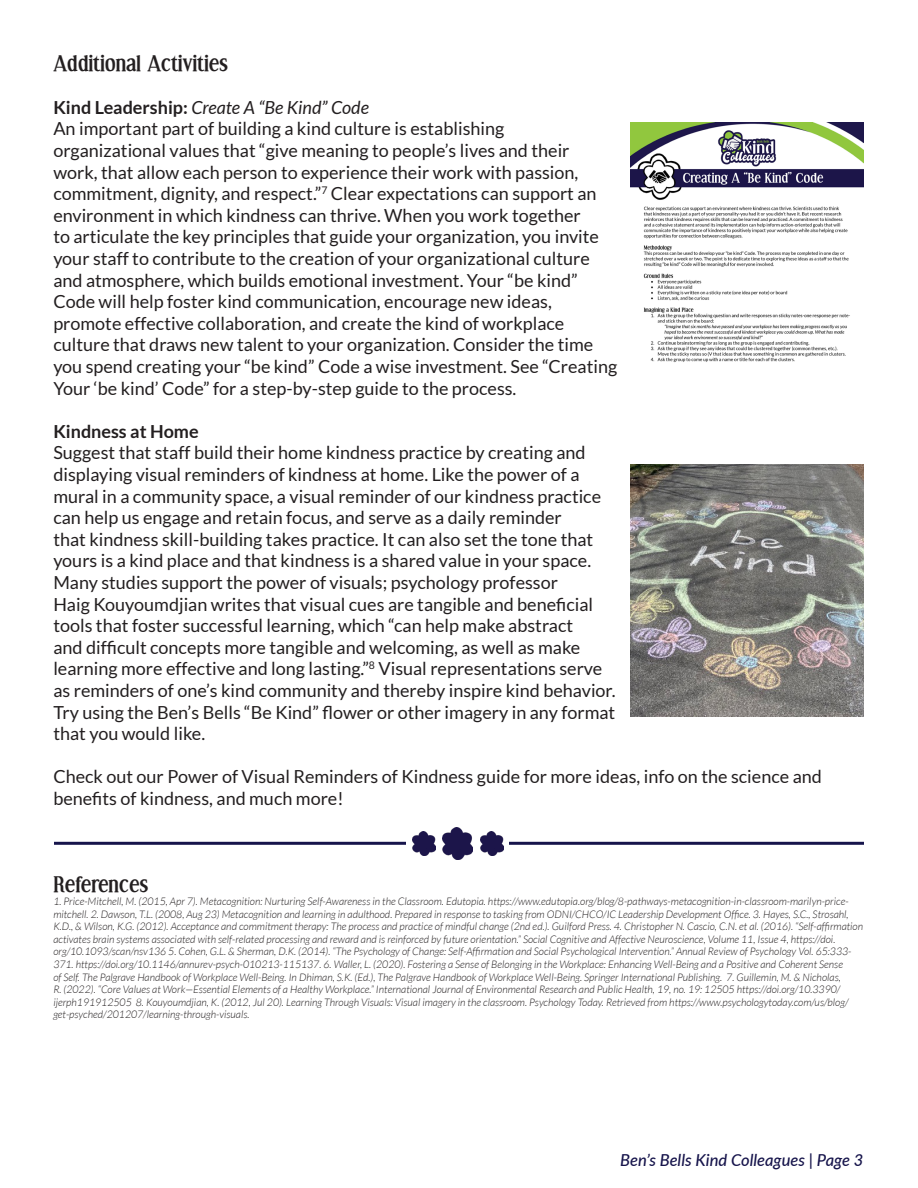
<style>
.page{position:relative;width:918px;height:1188px;background:#fff}
.page>*{position:absolute;margin:0;border:0;box-sizing:border-box;transform-origin:0 0}
.t1{font:700 21px "Effloresce";color:#231f20}
.t2{font:18px/21.6px "Lato";color:#231f20}
.t3{font:italic 18px "Lato";color:#231f20}
.t4{font:700 18px "Lato";color:#231f20}
.t5{font:italic 500 16.5px "Lato";color:#16144b}
.t6{font:italic 300 10.5px/12.6px "Lato";color:#231f20}
.s1{font-weight:700;font-style:normal}
</style>
<div class="page">
<hr style="left:54px;top:842px;width:810px;height:3px;background:#16144b">
<div style="left:406px;top:823px;width:103px;height:41px;background:#fff"></div>
<img style="left:443px;top:827px;width:30px;height:32px">
<img style="left:412px;top:831px;width:23px;height:24px">
<img style="left:480px;top:831px;width:23px;height:24px">
<img style="left:631px;top:123px;width:232px;height:240px">
<img style="left:631px;top:465px;width:233px;height:251px">
<p class="t1" style="left:53px;top:51px;width:177px">Additional Activities</p>
<p class="t3" style="left:53px;top:97px;width:317px"><span class="s1">Kind Leadership:</span> Create A “Be Kind” Code</p>
<p class="t2" style="left:53px;top:118px;width:565px">An important part of building a kind culture is establishing organizational values that “give meaning to people’s lives and their work, that allow each person to experience their work with passion, commitment, dignity, and respect.”<sup>7</sup> Clear expectations can support an environment in which kindness can thrive. When you work together<br>to articulate the key principles that guide your organization, you invite your staff to contribute to the creation of your organizational culture and atmosphere, which builds emotional investment. Your “be kind” Code will help foster kind communication, encourage new ideas, promote effective collaboration, and create the kind of workplace culture that draws new talent to your organization. Consider the time you spend creating your “be kind” Code a wise investment. See “Creating Your ‘be kind’ Code” for a step-by-step guide to the process.</p>
<p class="t4" style="left:53px;top:421px;width:147px">Kindness at Home</p>
<p class="t2" style="left:53px;top:442px;width:564px">Suggest that staff build their home kindness practice by creating and displaying visual reminders of kindness at home. Like the power of a mural in a community space, a visual reminder of our kindness practice can help us engage and retain focus, and serve as a daily reminder<br>that kindness skill-building takes practice. It can also set the tone that yours is a kind place and that kindness is a shared value in your space.<br>Many studies support the power of visuals; psychology professor<br>Haig Kouyoumdjian writes that visual cues are tangible and beneficial tools that foster successful learning, which “can help make abstract<br>and difficult concepts more tangible and welcoming, as well as make learning more effective and long lasting.”<sup>8</sup> Visual representations serve as reminders of one’s kind community and thereby inspire kind behavior.<br>Try using the Ben’s Bells “Be Kind” flower or other imagery in any format that you would like.</p>
<p class="t2" style="left:53px;top:766px;width:770px">Check out our Power of Visual Reminders of Kindness guide for more ideas, info on the science and benefits of kindness, and much more!</p>
<p class="t1" style="left:53px;top:873px;width:97px">References</p>
<p class="t6" style="left:53px;top:895px;width:811px">1. Price-Mitchell, M. (2015, Apr 7). Metacognition: Nurturing Self-Awareness in the Classroom. Edutopia. https://www.edutopia.org/blog/8-pathways-metacognition-in-classroom-marilyn-price&shy;mitchell. 2. Dawson, T.L. (2008, Aug 23) Metacognition and learning in adulthood. Prepared in response to tasking from ODNI/CHCO/IC Leadership Development Office. 3. Hayes, S.C., Strosahl, K.D., &amp; Wilson, K.G. (2012). Acceptance and commitment therapy: The process and practice of mindful change (2nd ed.). Guilford Press. 4. Christopher N. Cascio, C.N. et al. (2016). “Self-affirmation activates brain systems associated with self-related processing and reward and is reinforced by future orientation.” Social Cognitive and Affective Neuroscience, Volume 11, Issue 4, https://doi. org/10.1093/scan/nsv136 5. Cohen, G.L. &amp; Sherman, D.K. (2014). “The Psychology of Change: Self-Affirmation and Social Psychological Intervention.” Annual Review of Psychology Vol. 65:333- 371. https://doi.org/10.1146/annurev-psych-010213-115137. 6. Waller, L. (2020). Fostering a Sense of Belonging in the Workplace: Enhancing Well-Being and a Positive and Coherent Sense<br>of Self. The Palgrave Handbook of Workplace Well-Being. In Dhiman, S.K. (Ed.), The Palgrave Handbook of Workplace Well-Being. Springer International Publishing. 7. Guillemin, M. &amp; Nicholas,<br>R. (2022). “Core Values at Work—Essential Elements of a Healthy Workplace.” International Journal of Environmental Research and Public Health, 19, no. 19: 12505 https://doi.org/10.3390/ ijerph191912505 8. Kouyoumdjian, K. (2012, Jul 20). Learning Through Visuals: Visual imagery in the classroom. Psychology Today. Retrieved from https://www.psychologytoday.com/us/blog/ get-psyched/201207/learning-through-visuals.</p>
<p class="t5" style="left:620px;top:1148px;width:245px">Ben’s Bells Kind Colleagues | Page 3</p>
</div>
